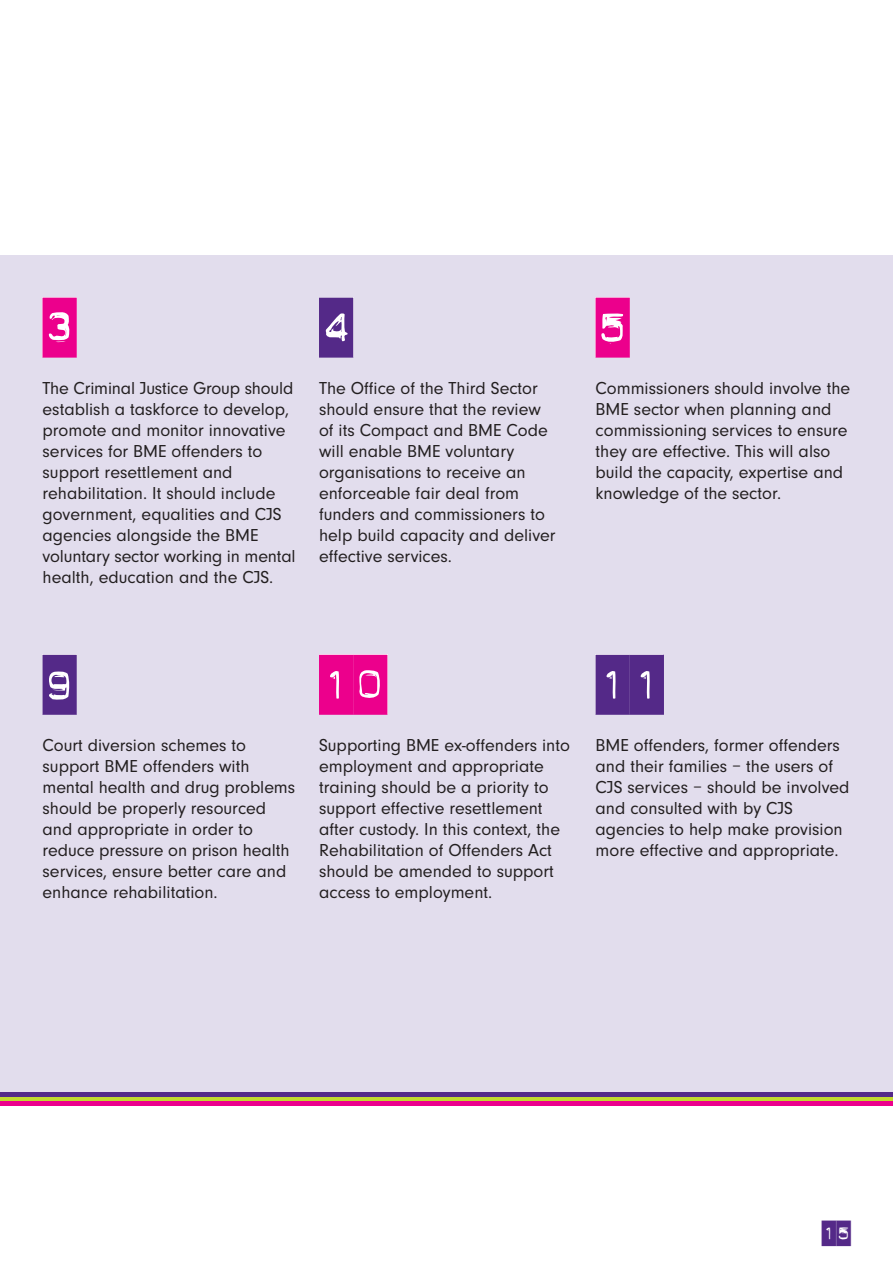
<style>
.page{position:relative;width:893px;height:1263px;background:#fff}
.page>*{position:absolute;margin:0;border:0;box-sizing:border-box;transform-origin:0 0}
.t1{font:60px "Dynamoe";color:#ec008c}
.t2{font:60px "Dynamoe";color:#542988}
.t3{font:25.5px "Dynamoe";color:#542988}
.t4{font:18px/21px "Neuzeit Rmn";color:#231f20}
</style>
<div class="page">
<div style="left:0;top:255px;width:892px;height:851px;background:#e2dded"></div>
<hr style="left:0;top:1093px;width:892px;height:4px;background:#542988">
<hr style="left:0;top:1097px;width:892px;height:4px;background:#c1d82f">
<div style="left:0;top:1101px;width:892px;height:5px;background:#ec008c"></div>
<div style="left:43px;top:298px;width:34px;height:59px;background:#fff"></div>
<div style="left:595px;top:298px;width:34px;height:59px;background:#fff"></div>
<div style="left:319px;top:298px;width:34px;height:59px;background:#fff"></div>
<div style="left:43px;top:655px;width:34px;height:59px;background:#fff"></div>
<div style="left:595px;top:655px;width:68px;height:59px;background:#fff"></div>
<div style="left:319px;top:655px;width:68px;height:59px;background:#fff"></div>
<h1 class="t1" style="left:43px;top:298px;width:36px">3</h1>
<h1 class="t2" style="left:319px;top:298px;width:36px">4</h1>
<h1 class="t1" style="left:595px;top:298px;width:36px">5</h1>
<p class="t4" style="left:43px;top:379px;width:255px">The Criminal Justice Group should establish a taskforce to develop, promote and monitor innovative services for BME offenders to support resettlement and rehabilitation. It should include government, equalities and CJS agencies alongside the BME voluntary sector working in mental health, education and the CJS.</p>
<p class="t4" style="left:319px;top:379px;width:238px">The Office of the Third Sector should ensure that the review of its Compact and BME Code will enable BME voluntary organisations to receive an enforceable fair deal from funders and commissioners to help build capacity and deliver effective services.</p>
<p class="t4" style="left:595px;top:379px;width:256px">Commissioners should involve the<br>BME sector when planning and commissioning services to ensure they are effective. This will also build the capacity, expertise and knowledge of the sector.</p>
<h1 class="t2" style="left:43px;top:655px;width:36px">9</h1>
<h1 class="t1" style="left:319px;top:655px;width:70px">10</h1>
<h1 class="t2" style="left:595px;top:655px;width:70px">11</h1>
<p class="t4" style="left:43px;top:736px;width:254px">Court diversion schemes to support BME offenders with mental health and drug problems should be properly resourced and appropriate in order to reduce pressure on prison health services, ensure better care and enhance rehabilitation.</p>
<p class="t4" style="left:319px;top:736px;width:252px">Supporting BME ex-offenders into employment and appropriate training should be a priority to support effective resettlement after custody. In this context, the<br>Rehabilitation of Offenders Act should be amended to support access to employment.</p>
<p class="t4" style="left:595px;top:736px;width:255px">BME offenders, former offenders and their families – the users of<br>CJS services – should be involved and consulted with by CJS agencies to help make provision more effective and appropriate.</p>
<h2 class="t3" style="left:821px;top:1220px;width:31px">15</h2>
</div>
